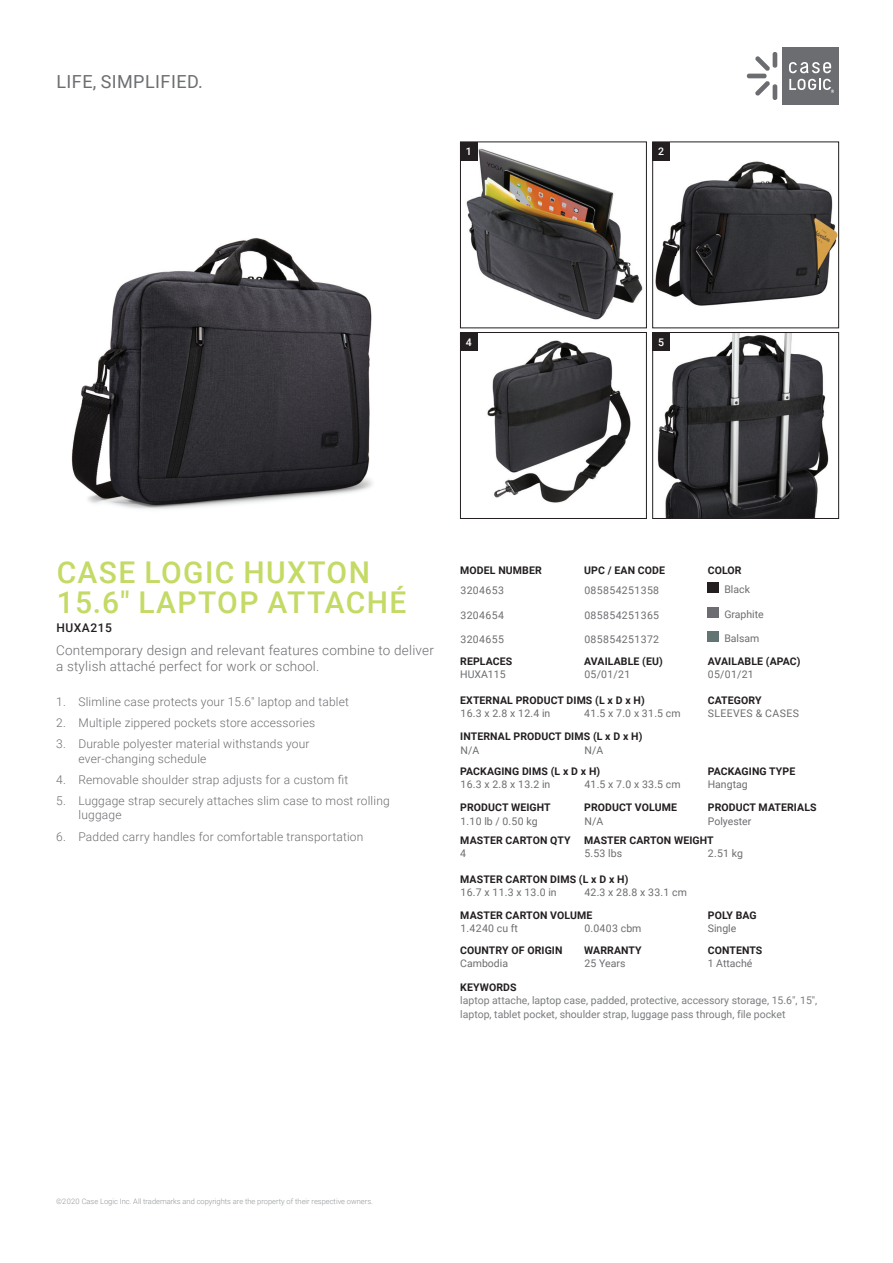
<style>
.page{position:relative;width:893px;height:1263px;background:#fff}
.page>*{position:absolute;margin:0;border:0;box-sizing:border-box;transform-origin:0 0}
.t1{font:500 30px/30px "Roboto";letter-spacing:.045em;color:#c3da64}
.t2{font:18px "Roboto";letter-spacing:.025em;color:#6c6d70}
.t3{font:300 13.5px/16.2px "Roboto";letter-spacing:.015em;color:#6c6d70}
.t4{font:300 12px/14.4px "Roboto";letter-spacing:.015em;color:#6c6d70}
.t5{font:500 12px "Roboto";letter-spacing:.045em;color:#231f20}
.t6{font:700 10.5px "Roboto";letter-spacing:.01em;color:#231f20}
.t7{font:10.5px "Roboto";letter-spacing:.035em;color:#6c6d70}
.t8{font:10.5px/13.5px "Roboto";color:#7a7c7f}
.t9{font:10.5px "Roboto";color:#6c6d70}
.t10{font:500 10.5px "Roboto";color:#fff}
.t11{font:300 7.5px "Roboto";color:#939598}
</style>
<div class="page">
<div style="left:782px;top:47px;width:57px;height:58px;background:#6c6d70"></div>
<svg style="left:747px;top:52px;width:30px;height:48px"></svg>
<svg style="left:789px;top:62px;width:42px;height:11px"></svg>
<svg style="left:789px;top:79px;width:45px;height:14px"></svg>
<div style="left:708px;top:582px;width:11px;height:11px;background:#231f20"></div>
<div style="left:708px;top:607px;width:11px;height:11px;background:#6c6d70"></div>
<div style="left:708px;top:631px;width:11px;height:11px;background:#627573"></div>
<img style="left:71px;top:238px;width:302px;height:271px">
<img style="left:466px;top:148px;width:177px;height:172px">
<div style="left:460px;top:142px;width:187px;height:186px;border:1px solid #231f20"></div>
<img style="left:655px;top:161px;width:182px;height:145px">
<div style="left:652px;top:142px;width:187px;height:186px;border:1px solid #231f20"></div>
<img style="left:487px;top:340px;width:144px;height:163px">
<div style="left:460px;top:332px;width:187px;height:187px;border:1px solid #231f20"></div>
<img style="left:657px;top:334px;width:172px;height:183px">
<div style="left:652px;top:332px;width:187px;height:187px;border:1px solid #231f20"></div>
<div style="left:460px;top:142px;width:18px;height:18px;background:#231f20"></div>
<div style="left:460px;top:332px;width:18px;height:19px;background:#231f20"></div>
<div style="left:652px;top:142px;width:18px;height:18px;background:#231f20"></div>
<div style="left:652px;top:332px;width:18px;height:19px;background:#231f20"></div>
<h2 class="t2" style="left:56px;top:69px;width:148px">LIFE, SIMPLIFIED.</h2>
<p class="t10" style="left:466px;top:144px;width:7px">1</p>
<p class="t10" style="left:466px;top:335px;width:7px">4</p>
<p class="t10" style="left:658px;top:144px;width:7px">2</p>
<p class="t10" style="left:658px;top:335px;width:7px">5</p>
<h1 class="t1" style="left:57px;top:557px;width:351px">CASE LOGIC HUXTON<br>15.6" LAPTOP ATTACHÉ</h1>
<p class="t5" style="left:56px;top:619px;width:57px">HUXA215</p>
<p class="t3" style="left:56px;top:642px;width:379px">Contemporary design and relevant features combine to deliver a stylish attaché perfect for work or school.</p>
<p class="t4" style="left:56px;top:694px;width:294px">1. Slimline case protects your 15.6" laptop and tablet</p>
<p class="t4" style="left:56px;top:715px;width:261px">2. Multiple zippered pockets store accessories</p>
<p class="t4" style="left:79px;top:736px;width:232px;text-indent:-22px">3. Durable polyester material withstands your ever-changing schedule</p>
<p class="t4" style="left:56px;top:772px;width:294px">4. Removable shoulder strap adjusts for a custom fit</p>
<p class="t4" style="left:79px;top:793px;width:313px;text-indent:-22px">5. Luggage strap securely attaches slim case to most rolling luggage</p>
<p class="t4" style="left:56px;top:829px;width:309px">6. Padded carry handles for comfortable transportation</p>
<p class="t6" style="left:460px;top:563px;width:83px">MODEL NUMBER</p>
<p class="t6" style="left:584px;top:563px;width:82px">UPC / EAN CODE</p>
<p class="t6" style="left:708px;top:563px;width:35px">COLOR</p>
<p class="t7" style="left:460px;top:583px;width:45px">3204653</p>
<p class="t7" style="left:584px;top:583px;width:76px">085854251358</p>
<p class="t7" style="left:724px;top:582px;width:27px">Black</p>
<p class="t7" style="left:460px;top:608px;width:45px">3204654</p>
<p class="t7" style="left:584px;top:608px;width:76px">085854251365</p>
<p class="t9" style="left:724px;top:607px;width:41px">Graphite</p>
<p class="t7" style="left:460px;top:631px;width:45px">3204655</p>
<p class="t7" style="left:584px;top:631px;width:76px">085854251372</p>
<p class="t7" style="left:724px;top:630px;width:37px">Balsam</p>
<p class="t6" style="left:460px;top:654px;width:54px">REPLACES</p>
<p class="t6" style="left:584px;top:654px;width:80px">AVAILABLE (EU)</p>
<p class="t6" style="left:708px;top:654px;width:94px">AVAILABLE (APAC)</p>
<p class="t9" style="left:460px;top:667px;width:47px">HUXA115</p>
<p class="t7" style="left:584px;top:667px;width:47px">05/01/21</p>
<p class="t7" style="left:708px;top:667px;width:47px">05/01/21</p>
<p class="t6" style="left:460px;top:692px;width:186px">EXTERNAL PRODUCT DIMS (L x D x H)</p>
<p class="t6" style="left:708px;top:692px;width:55px">CATEGORY</p>
<p class="t7" style="left:460px;top:706px;width:91px">16.3 x 2.8 x 12.4 in</p>
<p class="t7" style="left:584px;top:706px;width:98px">41.5 x 7.0 x 31.5 cm</p>
<p class="t7" style="left:708px;top:706px;width:92px">SLEEVES &amp; CASES</p>
<p class="t6" style="left:460px;top:729px;width:184px">INTERNAL PRODUCT DIMS (L x D x H)</p>
<p class="t7" style="left:460px;top:742px;width:21px">N/A</p>
<p class="t7" style="left:584px;top:742px;width:21px">N/A</p>
<p class="t6" style="left:460px;top:764px;width:141px">PACKAGING DIMS (L x D x H)</p>
<p class="t6" style="left:708px;top:764px;width:89px">PACKAGING TYPE</p>
<p class="t7" style="left:460px;top:777px;width:91px">16.3 x 2.8 x 13.2 in</p>
<p class="t7" style="left:584px;top:777px;width:98px">41.5 x 7.0 x 33.5 cm</p>
<p class="t9" style="left:708px;top:777px;width:41px">Hangtag</p>
<p class="t6" style="left:460px;top:800px;width:92px">PRODUCT WEIGHT</p>
<p class="t6" style="left:584px;top:800px;width:94px">PRODUCT VOLUME</p>
<p class="t6" style="left:708px;top:800px;width:110px">PRODUCT MATERIALS</p>
<p class="t7" style="left:460px;top:813px;width:79px">1.10 lb / 0.50 kg</p>
<p class="t7" style="left:584px;top:813px;width:21px">N/A</p>
<p class="t9" style="left:708px;top:813px;width:45px">Polyester</p>
<p class="t6" style="left:460px;top:833px;width:112px">MASTER CARTON QTY</p>
<p class="t6" style="left:584px;top:833px;width:131px">MASTER CARTON WEIGHT</p>
<p class="t7" style="left:460px;top:846px;width:7px">4</p>
<p class="t7" style="left:584px;top:846px;width:39px">5.53 lbs</p>
<p class="t7" style="left:708px;top:846px;width:37px">2.51 kg</p>
<p class="t6" style="left:460px;top:872px;width:170px">MASTER CARTON DIMS (L x D x H)</p>
<p class="t7" style="left:460px;top:885px;width:98px">16.7 x 11.3 x 13.0 in</p>
<p class="t7" style="left:584px;top:885px;width:104px">42.3 x 28.8 x 33.1 cm</p>
<p class="t6" style="left:460px;top:908px;width:134px">MASTER CARTON VOLUME</p>
<p class="t6" style="left:708px;top:908px;width:50px">POLY BAG</p>
<p class="t7" style="left:460px;top:921px;width:59px">1.4240 cu ft</p>
<p class="t7" style="left:584px;top:921px;width:59px">0.0403 cbm</p>
<p class="t7" style="left:708px;top:921px;width:30px">Single</p>
<p class="t6" style="left:460px;top:943px;width:104px">COUNTRY OF ORIGIN</p>
<p class="t6" style="left:584px;top:943px;width:59px">WARRANTY</p>
<p class="t6" style="left:708px;top:943px;width:56px">CONTENTS</p>
<p class="t9" style="left:460px;top:956px;width:49px">Cambodia</p>
<p class="t7" style="left:584px;top:956px;width:43px">25 Years</p>
<p class="t9" style="left:708px;top:956px;width:46px">1 Attaché</p>
<p class="t6" style="left:460px;top:980px;width:58px">KEYWORDS</p>
<p class="t8" style="left:460px;top:993px;width:359px">laptop attache, laptop case, padded, protective, accessory storage, 15.6", 15", laptop, tablet pocket, shoulder strap, luggage pass through, file pocket</p>
<p class="t11" style="left:56px;top:1195px;width:318px">©2020 Case Logic Inc. All trademarks and copyrights are the property of their respective owners.</p>
</div>
